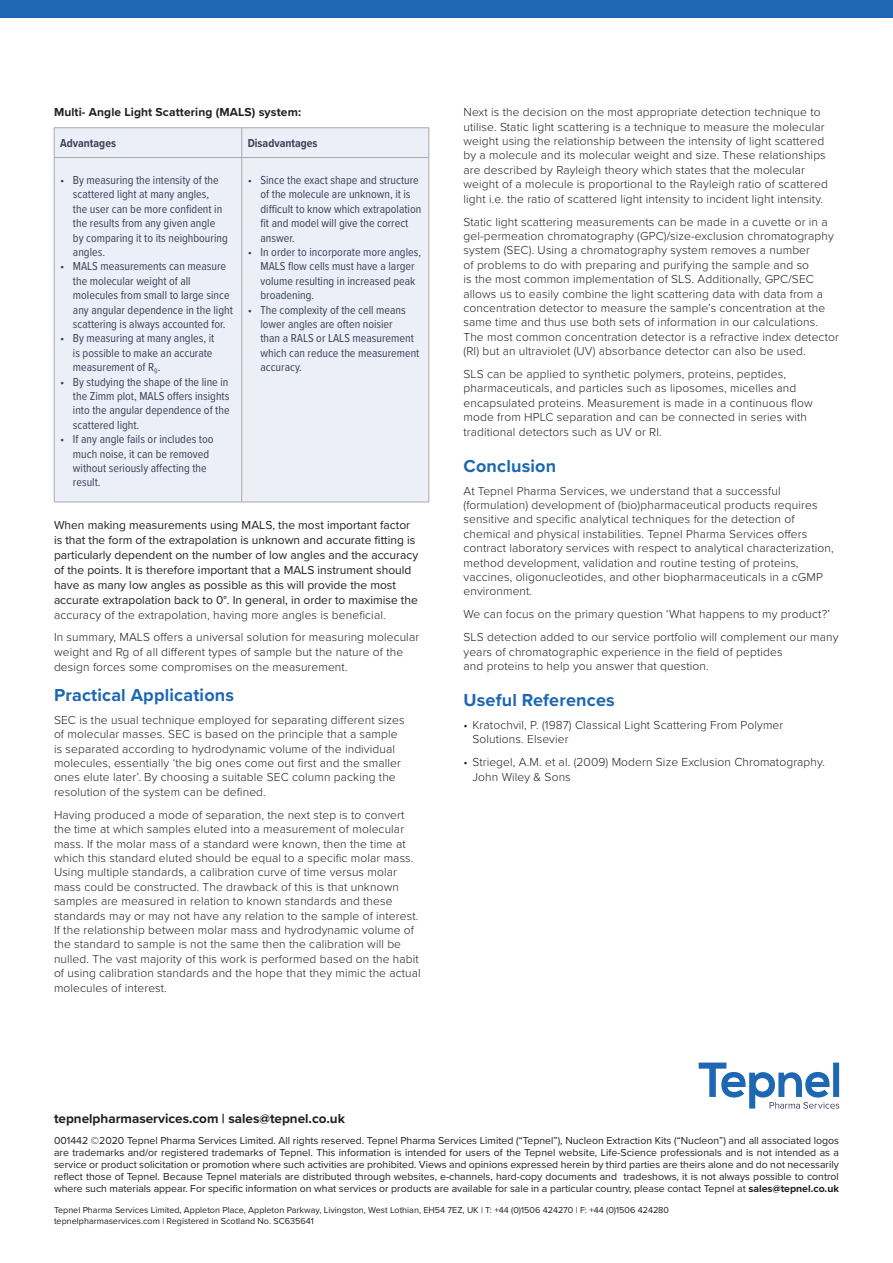
<style>
.page{position:relative;width:893px;height:1263px;background:#fff}
.page>*{position:absolute;margin:0;border:0;box-sizing:border-box;transform-origin:0 0}
.t1{font:700 18px "Proxima Nova";letter-spacing:.01em;color:#1e67b3}
.t2{font:700 13.5px "Proxima Nova";color:#231f20}
.t3{font:300 12px/14.4px "Proxima Nova";letter-spacing:.01em;color:#231f20}
.t4{font:12px/14.4px "Proxima Nova Cond";color:#3b4358}
.t5{font:12px/15px "Proxima Nova";color:#231f20}
.t6{font:700 12px "Proxima Nova";letter-spacing:.01em;color:#231f20}
.t7{font:700 12px "Proxima Nova Cond";color:#3b4358}
.t8{font:10.5px/12px "Proxima Nova";color:#231f20;text-align:justify}
.t9{font:9px/10.8px "Proxima Nova";color:#231f20}
.s1{font-weight:700}
</style>
<div class="page">
<div style="left:55px;top:128px;width:374px;height:374px;background:#eceff8"></div>
<hr style="left:54px;top:127px;width:188px;height:1px;background:#aaa9aa">
<svg style="left:54px;top:128px;width:1px;height:29px"></svg>
<hr style="left:242px;top:127px;width:187px;height:1px;background:#aaa9aa">
<svg style="left:241px;top:128px;width:1px;height:29px"></svg>
<svg style="left:429px;top:128px;width:1px;height:29px"></svg>
<hr style="left:54px;top:157px;width:188px;height:1px;background:#aaa9aa">
<hr style="left:242px;top:157px;width:187px;height:1px;background:#aaa9aa">
<hr style="left:54px;top:158px;width:1px;height:344px;background:#aaa9aa">
<hr style="left:241px;top:158px;width:1px;height:344px;background:#aaa9aa">
<hr style="left:429px;top:158px;width:1px;height:344px;background:#aaa9aa">
<hr style="left:54px;top:502px;width:188px;height:1px;background:#aaa9aa">
<hr style="left:242px;top:502px;width:187px;height:1px;background:#aaa9aa">
<div style="left:0;top:0;width:893px;height:17px;background:#1e67b3"></div>
<svg style="left:699px;top:1062px;width:140px;height:47px"></svg>
<p class="t6" style="left:54px;top:103px;width:249px">Multi- Angle Light Scattering (MALS) system:</p>
<p class="t7" style="left:60px;top:135px;width:57px">Advantages</p>
<p class="t7" style="left:248px;top:135px;width:71px">Disadvantages</p>
<p class="t4" style="left:73px;top:172px;width:156px;text-indent:-13px">• By measuring the intensity of the scattered light at many angles,<br>the user can be more confident in the results from any given angle by comparing it to its neighbouring angles.</p>
<p class="t4" style="left:73px;top:259px;width:161px;text-indent:-13px">• MALS measurements can measure the molecular weight of all molecules from small to large since any angular dependence in the light scattering is always accounted for.</p>
<p class="t4" style="left:73px;top:331px;width:143px;text-indent:-13px">• By measuring at many angles, it is possible to make an accurate measurement of R<sub>g</sub>.</p>
<p class="t4" style="left:73px;top:374px;width:158px;text-align:justify;text-indent:-13px">• By studying the shape of the line in the Zimm plot, MALS offers insights into the angular dependence of the scattered light.</p>
<p class="t4" style="left:73px;top:432px;width:142px;text-indent:-13px">• If any angle fails or includes too much noise, it can be removed without seriously affecting the result.</p>
<p class="t4" style="left:260px;top:172px;width:162px;text-indent:-13px">• Since the exact shape and structure of the molecule are unknown, it is difficult to know which extrapolation fit and model will give the correct answer.</p>
<p class="t4" style="left:260px;top:244px;width:162px;text-indent:-13px">• In order to incorporate more angles,<br>MALS flow cells must have a larger volume resulting in increased peak broadening.</p>
<p class="t4" style="left:260px;top:302px;width:160px;text-indent:-13px">• The complexity of the cell means lower angles are often noisier<br>than a RALS or LALS measurement which can reduce the measurement accuracy.</p>
<p class="t5" style="left:54px;top:517px;width:366px">When making measurements using MALS, the most important factor is that the form of the extrapolation is unknown and accurate fitting is particularly dependent on the number of low angles and the accuracy of the points. It is therefore important that a MALS instrument should have as many low angles as possible as this will provide the most accurate extrapolation back to 0°. In general, in order to maximise the</p>
<p class="t3" style="left:54px;top:602px;width:367px;line-height:23px">accuracy of the extrapolation, having more angles is beneficial.<br>In summary, MALS offers a universal solution for measuring molecular</p>
<p class="t3" style="left:54px;top:644px;width:351px;line-height:15px">weight and Rg of all different types of sample but the nature of the design forces some compromises on the measurement.</p>
<h1 class="t1" style="left:54px;top:681px;width:182px">Practical Applications</h1>
<p class="t3" style="left:54px;top:712px;width:352px">SEC is the usual technique employed for separating different sizes of molecular masses. SEC is based on the principle that a sample is separated according to hydrodynamic volume of the individual molecules, essentially ‘the big ones come out first and the smaller ones elute later’. By choosing a suitable SEC column packing the resolution of the system can be defined.</p>
<p class="t3" style="left:54px;top:807px;width:368px">Having produced a mode of separation, the next step is to convert the time at which samples eluted into a measurement of molecular mass. If the molar mass of a standard were known, then the time at which this standard eluted should be equal to a specific molar mass.<br>Using multiple standards, a calibration curve of time versus molar mass could be constructed. The drawback of this is that unknown samples are measured in relation to known standards and these standards may or may not have any relation to the sample of interest.<br>If the relationship between molar mass and hydrodynamic volume of the standard to sample is not the same then the calibration will be nulled. The vast majority of this work is performed based on the habit of using calibration standards and the hope that they mimic the actual molecules of interest.</p>
<p class="t3" style="left:463px;top:104px;width:366px">Next is the decision on the most appropriate detection technique to utilise. Static light scattering is a technique to measure the molecular weight using the relationship between the intensity of light scattered by a molecule and its molecular weight and size. These relationships are described by Rayleigh theory which states that the molecular weight of a molecule is proportional to the Rayleigh ratio of scattered light i.e. the ratio of scattered light intensity to incident light intensity.</p>
<p class="t3" style="left:463px;top:214px;width:377px">Static light scattering measurements can be made in a cuvette or in a gel-permeation chromatography (GPC)/size-exclusion chromatography system (SEC). Using a chromatography system removes a number<br>of problems to do with preparing and purifying the sample and so<br>is the most common implementation of SLS. Additionally, GPC/SEC allows us to easily combine the light scattering data with data from a concentration detector to measure the sample’s concentration at the same time and thus use both sets of information in our calculations.<br>The most common concentration detector is a refractive index detector (RI) but an ultraviolet (UV) absorbance detector can also be used.</p>
<p class="t3" style="left:463px;top:366px;width:351px">SLS can be applied to synthetic polymers, proteins, peptides, pharmaceuticals, and particles such as liposomes, micelles and encapsulated proteins. Measurement is made in a continuous flow mode from HPLC separation and can be connected in series with traditional detectors such as UV or RI.</p>
<h1 class="t1" style="left:463px;top:452px;width:94px">Conclusion</h1>
<p class="t3" style="left:463px;top:483px;width:372px">At Tepnel Pharma Services, we understand that a successful (formulation) development of (bio)pharmaceutical products requires sensitive and specific analytical techniques for the detection of chemical and physical instabilities. Tepnel Pharma Services offers contract laboratory services with respect to analytical characterization, method development, validation and routine testing of proteins, vaccines, oligonucleotides, and other biopharmaceuticals in a cGMP environment.</p>
<p class="t3" style="left:463px;top:602px;width:376px;line-height:23px">We can focus on the primary question ‘What happens to my product?’<br>SLS detection added to our service portfolio will complement our many</p>
<p class="t3" style="left:463px;top:644px;width:321px">years of chromatographic experience in the field of peptides and proteins to help you answer that question.</p>
<h1 class="t1" style="left:463px;top:687px;width:153px">Useful References</h1>
<p class="t3" style="left:472px;top:717px;width:312px;text-indent:-9px">• Kratochvil, P. (1987) Classical Light Scattering From Polymer<br>Solutions. Elsevier</p>
<p class="t3" style="left:472px;top:754px;width:354px;text-indent:-9px">• Striegel, A.M. et al. (2009) Modern Size Exclusion Chromatography.<br>John Wiley &amp; Sons</p>
<p class="t2" style="left:54px;top:1108px;width:292px">tepnelpharmaservices.com | sales@tepnel.co.uk</p>
<p class="t8" style="left:54px;top:1133px;width:787px">001442 ©2020 Tepnel Pharma Services Limited. All rights reserved. Tepnel Pharma Services Limited (“Tepnel”), Nucleon Extraction Kits (“Nucleon”) and all associated logos are trademarks and/or registered trademarks of Tepnel. This information is intended for users of the Tepnel website, Life-Science professionals and is not intended as a service or product solicitation or promotion where such activities are prohibited. Views and opinions expressed herein by third parties are theirs alone and do not necessarily reflect those of Tepnel. Because Tepnel materials are distributed through websites, e-channels, hard-copy documents and tradeshows, it is not always possible to control where such materials appear. For specific information on what services or products are available for sale in a particular country, please contact Tepnel at <span class="s1">sales@tepnel.co.uk</span></p>
<p class="t9" style="left:54px;top:1204px;width:616px">Tepnel Pharma Services Limited, Appleton Place, Appleton Parkway, Livingston, West Lothian, EH54 7EZ, UK | T: +44 (0)1506 424270 | F: +44 (0)1506 424280 tepnelpharmaservices.com | Registered in Scotland No. SC635641</p>
</div>
